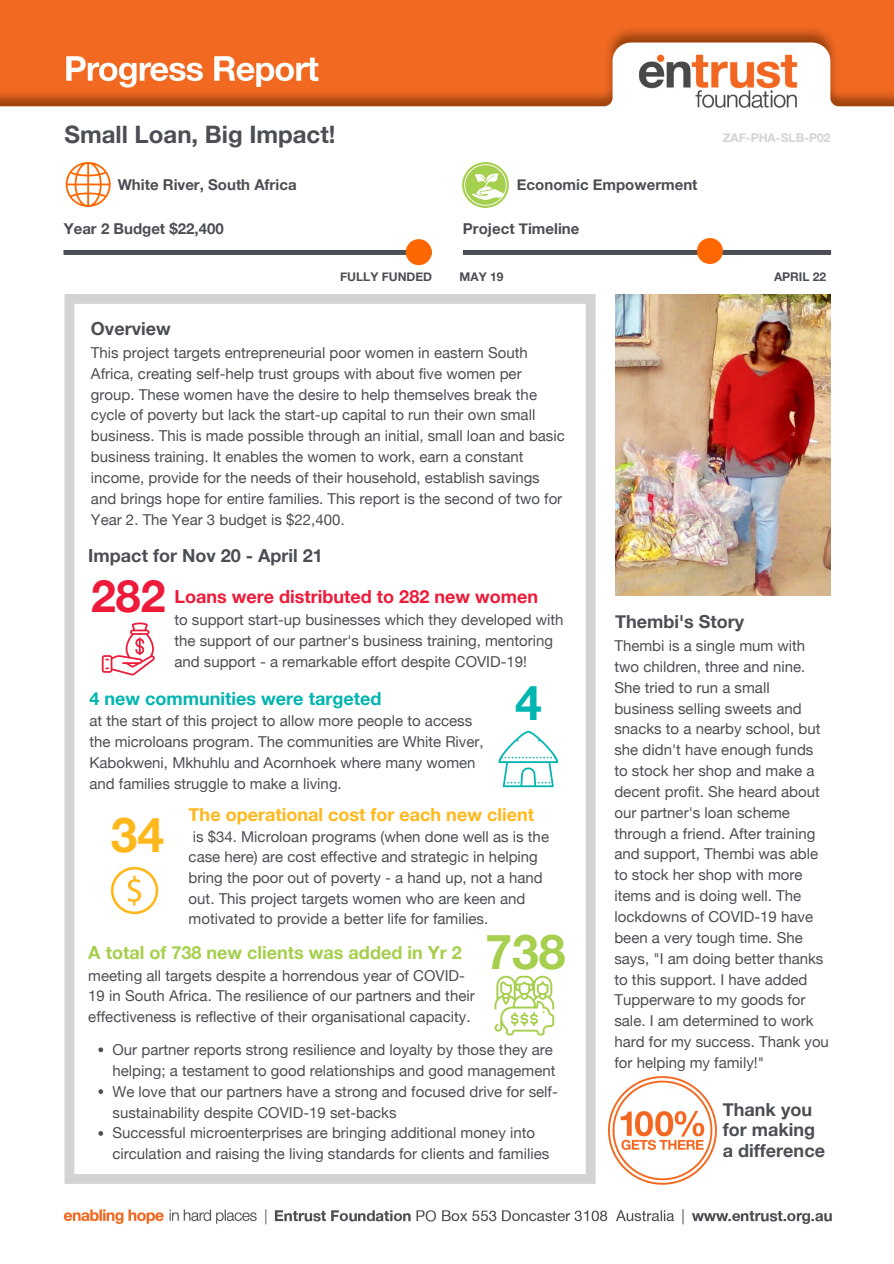
<style>
.page{position:relative;width:894px;height:1264px;background:#fff}
.page>*{position:absolute;margin:0;border:0;box-sizing:border-box;transform-origin:0 0}
.t1{font:700 48px "Helvetica Neue";color:#a5cf4c}
.t2{font:700 48px "Helvetica Neue";color:#ffb81c}
.t3{font:700 48px "Helvetica Neue";color:#00b5b0}
.t4{font:700 44.55px "Helvetica Neue";color:#ed1a39}
.t5{font:700 24px "Helvetica Neue";color:#4b4f54}
.t6{font:700 18px "Helvetica Neue";color:#4b4f54}
.t7{font:700 18px "Helvetica Neue";color:#ffb81c}
.t8{font:700 18px "Helvetica Neue";color:#a5cf4c}
.t9{font:700 18px "Helvetica Neue";color:#ed1a39}
.t10{font:700 18px "Helvetica Neue";color:#00b5b0}
.t11{font:15px/20.9px "Helvetica Neue";color:#4b4f54}
.t12{font:700 15px "Helvetica Neue";color:#4b4f54}
.t13{font:700 12px "Helvetica Neue";color:#4b4f54}
.t14{font:700 12px "Helvetica Neue";color:#d1d3d4}
</style>
<div class="page">
<img style="left:0;top:0;width:893px;height:1225px">
<img style="left:615px;top:294px;width:215px;height:302px">
<svg style="left:64px;top:294px;width:531px;height:889px"></svg>
<svg style="left:463px;top:238px;width:367px;height:26px"></svg>
<svg style="left:63px;top:239px;width:368px;height:26px"></svg>
<img style="left:608px;top:1076px;width:108px;height:108px">
<svg style="left:66px;top:162px;width:45px;height:45px"></svg>
<img style="left:463px;top:163px;width:45px;height:45px">
<svg style="left:494px;top:975px;width:60px;height:60px"></svg>
<svg style="left:102px;top:622px;width:53px;height:53px"></svg>
<svg style="left:111px;top:866px;width:47px;height:48px"></svg>
<svg style="left:498px;top:730px;width:60px;height:57px"></svg>
<svg style="left:98px;top:1047px;width:5px;height:5px"></svg>
<svg style="left:98px;top:1089px;width:5px;height:4px"></svg>
<svg style="left:98px;top:1131px;width:5px;height:4px"></svg>
<p class="t5" style="left:64px;top:120px;width:272px">Small Loan, Big Impact!</p>
<p class="t12" style="left:118px;top:176px;width:180px">White River, South Africa</p>
<p class="t12" style="left:516px;top:176px;width:182px">Economic Empowerment</p>
<p class="t12" style="left:64px;top:220px;width:161px">Year 2 Budget $22,400</p>
<p class="t12" style="left:463px;top:220px;width:118px">Project Timeline</p>
<p class="t14" style="left:722px;top:130px;width:109px">ZAF-PHA-SLB-P02</p>
<p class="t13" style="left:340px;top:269px;width:94px">FULLY FUNDED</p>
<p class="t13" style="left:459px;top:269px;width:45px">MAY 19</p>
<p class="t13" style="left:773px;top:269px;width:54px">APRIL 22</p>
<p class="t6" style="left:91px;top:318px;width:81px">Overview</p>
<p class="t11" style="left:91px;top:342px;width:475px">This project targets entrepreneurial poor women in eastern South Africa, creating self-help trust groups with about five women per group. These women have the desire to help themselves break the cycle of poverty but lack the start-up capital to run their own small business. This is made possible through an initial, small loan and basic business training. It enables the women to work, earn a constant income, provide for the needs of their household, establish savings and brings hope for entire families. This report is the second of two for Year 2. The Year 3 budget is $22,400.</p>
<p class="t6" style="left:88px;top:545px;width:236px">Impact for Nov 20 - April 21</p>
<p class="t4" style="left:91px;top:568px;width:76px">282</p>
<p class="t9" style="left:174px;top:585px;width:365px">Loans were distributed to 282 new women</p>
<p class="t11" style="left:174px;top:609px;width:390px">to support start-up businesses which they developed with the support of our partner's business training, mentoring and support - a remarkable effort despite COVID-19!</p>
<p class="t10" style="left:89px;top:687px;width:293px">4 new communities were targeted</p>
<p class="t11" style="left:89px;top:710px;width:395px">at the start of this project to allow more people to access the microloans program. The communities are White River, Kabokweni, Mkhuhlu and Acornhoek where many women and families struggle to make a living.</p>
<p class="t3" style="left:515px;top:673px;width:28px">4</p>
<p class="t2" style="left:111px;top:805px;width:55px">34</p>
<p class="t7" style="left:188px;top:803px;width:347px">The operational cost for each new client</p>
<p class="t11" style="left:188px;top:826px;width:362px">is $34. Microloan programs (when done well as is the case here) are cost effective and strategic in helping bring the poor out of poverty - a hand up, not a hand out. This project targets women who are keen and motivated to provide a better life for families.</p>
<p class="t8" style="left:88px;top:941px;width:375px">A total of 738 new clients was added in Yr 2</p>
<p class="t11" style="left:88px;top:964px;width:378px">meeting all targets despite a horrendous year of COVID-</p>
<p class="t11" style="left:88px;top:985px;width:388px">19 in South Africa. The resilience of our partners and their effectiveness is reflective of their organisational capacity.</p>
<p class="t1" style="left:485px;top:922px;width:82px">738</p>
<p class="t11" style="left:112px;top:1038px;width:444px">Our partner reports strong resilience and loyalty by those they are helping; a testament to good relationships and good management</p>
<p class="t11" style="left:112px;top:1080px;width:447px">We love that our partners have a strong and focused drive for self&shy;sustainability despite COVID-19 set-backs</p>
<p class="t11" style="left:112px;top:1122px;width:438px">Successful microenterprises are bringing additional money into circulation and raising the living standards for clients and families</p>
<p class="t6" style="left:615px;top:610px;width:131px">Thembi's Story</p>
<p class="t11" style="left:614px;top:635px;width:216px">Thembi is a single mum with two children, three and nine.<br>She tried to run a small business selling sweets and snacks to a nearby school, but she didn't have enough funds to stock her shop and make a decent profit. She heard about our partner's loan scheme through a friend. After training and support, Thembi was able to stock her shop with more items and is doing well. The lockdowns of COVID-19 have been a very tough time. She says, "I am doing better thanks to this support. I have added<br>Tupperware to my goods for sale. I am determined to work hard for my success. Thank you for helping my family!"</p>
<p class="t6" style="left:722px;top:1097px;width:91px">Thank you</p>
<p class="t6" style="left:722px;top:1118px;width:94px">for making</p>
<p class="t6" style="left:722px;top:1139px;width:103px">a difference</p>
</div>
